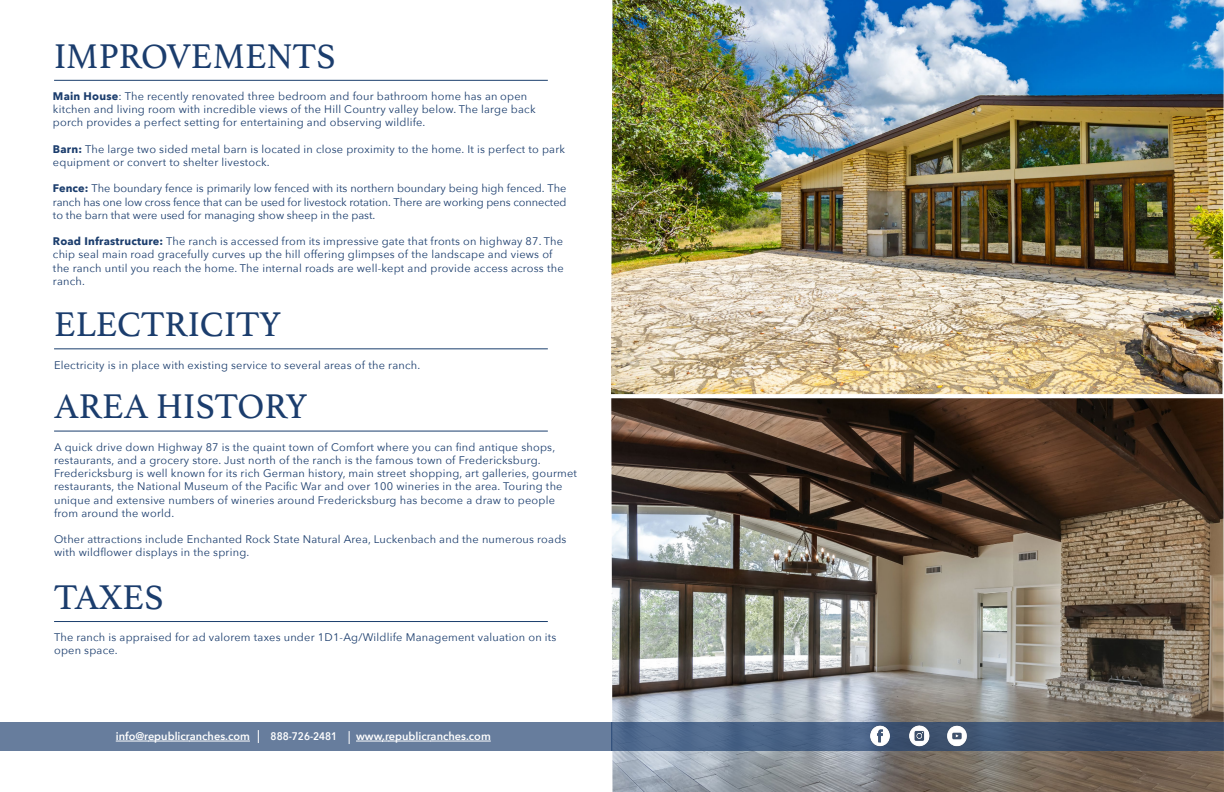
<style>
.page{position:relative;width:1224px;height:792px;background:#fff}
.page>*{position:absolute;margin:0;border:0;box-sizing:border-box;transform-origin:0 0}
.t1{font:36px "Athelas";color:#1b3d6d}
.t2{font:11px/13.2px "Avenir Next";letter-spacing:.02em;color:#1b3d6d}
.t3{font:600 11px "Avenir Next";color:#fff}
.t4{font:600 11px "Avenir Next";color:#fff;scale:.9 1}
.s1{font-weight:700}
</style>
<div class="page">
<div style="left:0;top:722px;width:615px;height:29px;background:#677d9d"></div>
<hr style="left:116px;top:741px;width:134px;height:1px;background:#fff">
<hr style="left:356px;top:741px;width:135px;height:1px;background:#fff">
<svg style="left:258px;top:730px;width:1px;height:13px"></svg>
<svg style="left:349px;top:731px;width:1px;height:13px"></svg>
<img style="left:611px;top:398px;width:613px;height:394px">
<img style="left:611px;top:0;width:613px;height:394px">
<svg style="left:611px;top:722px;width:613px;height:29px;background:#435a79"></svg>
<hr style="left:54px;top:80px;width:494px;height:1px;background:#1a3e6d">
<img style="left:902px;top:724px;width:33px;height:23px">
<img style="left:944px;top:725px;width:29px;height:22px">
<img style="left:863px;top:726px;width:33px;height:22px">
<hr style="left:54px;top:348px;width:494px;height:1px;background:#1a3e6d">
<hr style="left:54px;top:431px;width:494px;height:1px;background:#1a3e6d">
<hr style="left:54px;top:621px;width:494px;height:1px;background:#1a3e6d">
<h1 class="t1" style="left:54px;top:27px;width:283px">IMPROVEMENTS</h1>
<p class="t2" style="left:53px;top:89px;width:484px"><span class="s1">Main House</span>: The recently renovated three bedroom and four bathroom home has an open kitchen and living room with incredible views of the Hill Country valley below. The large back porch provides a perfect setting for entertaining and observing wildlife.</p>
<p class="t2" style="left:53px;top:142px;width:514px"><span class="s1">Barn:</span> The large two sided metal barn is located in close proximity to the home. It is perfect to park equipment or convert to shelter livestock.</p>
<p class="t2" style="left:53px;top:182px;width:515px;text-align:justify"><span class="s1">Fence:</span> The boundary fence is primarily low fenced with its northern boundary being high fenced. The ranch has one low cross fence that can be used for livestock rotation. There are working pens connected to the barn that were used for managing show sheep in the past.</p>
<p class="t2" style="left:53px;top:234px;width:512px"><span class="s1">Road Infrastructure:</span> The ranch is accessed from its impressive gate that fronts on highway 87. The chip seal main road gracefully curves up the hill offering glimpses of the landscape and views of the ranch until you reach the home. The internal roads are well-kept and provide access across the ranch.</p>
<h1 class="t1" style="left:54px;top:296px;width:228px">ELECTRICITY</h1>
<p class="t2" style="left:54px;top:358px;width:368px">Electricity is in place with existing service to several areas of the ranch.</p>
<h1 class="t1" style="left:54px;top:378px;width:255px">AREA HISTORY</h1>
<p class="t2" style="left:54px;top:440px;width:525px">A quick drive down Highway 87 is the quaint town of Comfort where you can find antique shops, restaurants, and a grocery store. Just north of the ranch is the famous town of Fredericksburg.<br>Fredericksburg is well known for its rich German history, main street shopping, art galleries, gourmet restaurants, the National Museum of the Pacific War and over 100 wineries in the area. Touring the unique and extensive numbers of wineries around Fredericksburg has become a draw to people from around the world.</p>
<p class="t2" style="left:54px;top:532px;width:514px">Other attractions include Enchanted Rock State Natural Area, Luckenbach and the numerous roads with wildflower displays in the spring.</p>
<h1 class="t1" style="left:54px;top:568px;width:112px">TAXES</h1>
<p class="t2" style="left:54px;top:630px;width:504px">The ranch is appraised for ad valorem taxes under 1D1-Ag/Wildlife Management valuation on its open space.</p>
<p class="t3" style="left:116px;top:727px;width:136px">info@republicranches.com</p>
<p class="t4" style="left:271px;top:727px;width:76px">888-726-2481</p>
<p class="t3" style="left:356px;top:727px;width:136px">www.republicranches.com</p>
</div>
